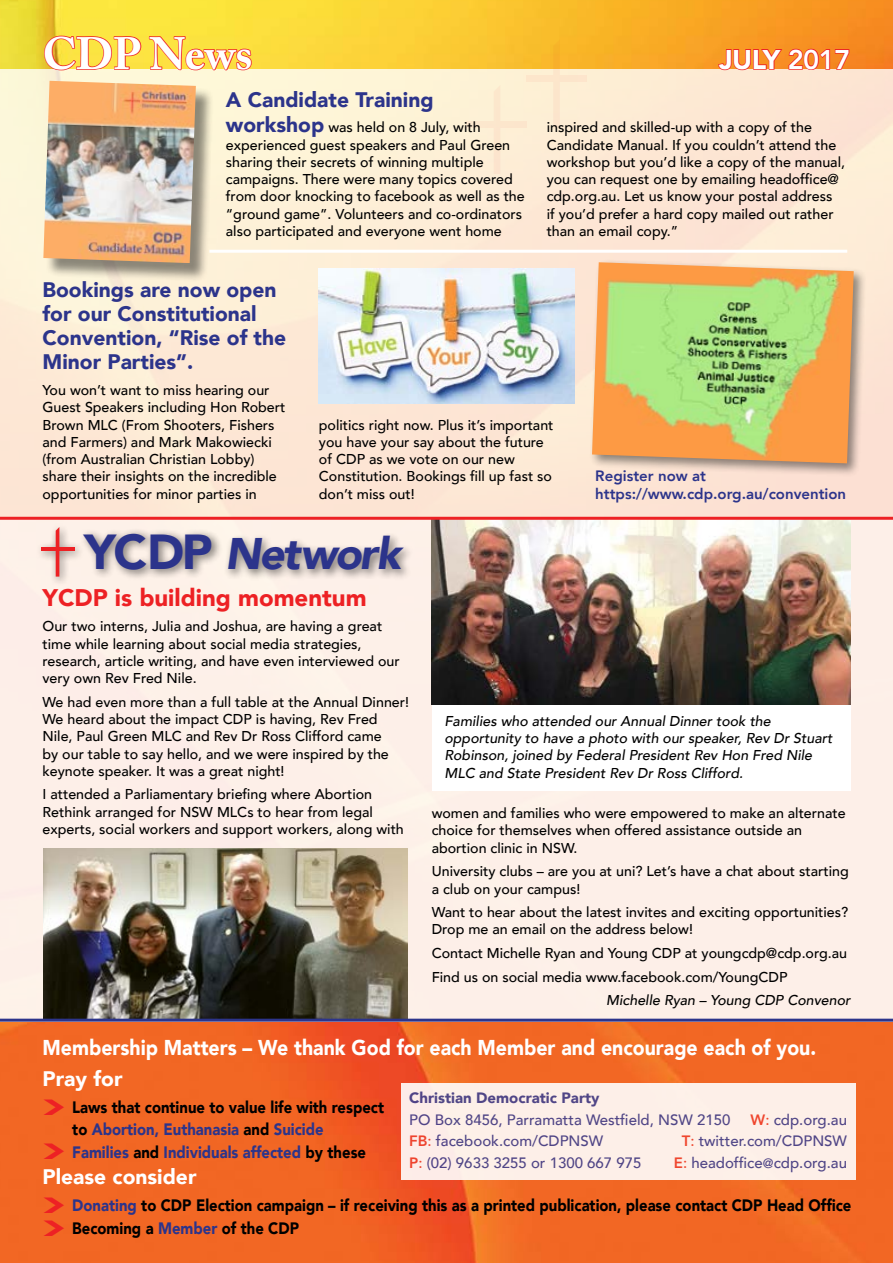
<style>
.page{position:relative;width:893px;height:1263px;background:#fff}
.page>*{position:absolute;margin:0;border:0;box-sizing:border-box;transform-origin:0 0}
.t1{font:700 45px "Adobe Caslon Pro";letter-spacing:-.015em;color:#fff}
.t2{font:italic 900 44.1px "Avenir";color:#2c348b}
.t3{font:900 27px "Avenir";color:#fff}
.t4{font:900 24px "Avenir";color:#ed2124}
.t5{font:900 21.45px "Avenir";color:#fff;scale:.91 1}
.t6{font:900 21px/24px "Avenir";color:#2c348b}
.t7{font:900 21px "Avenir";color:#fff}
.t8{font:900 16.5px/22.4px "Avenir";color:#000;scale:.9 1}
.t9{font:500 15px "Avenir";color:#3e4292}
.t10{font:800 15px/18px "Avenir";color:#2c348b}
.t11{font:900 15px "Avenir";color:#3e4292}
.t12{font:500 14.25px/17.2px "Avenir";color:#000}
.t13{font:italic 500 14.25px/17.2px "Avenir";color:#000}
.s1{font-weight:800}
.s2{font-weight:900;font-size:21px;color:#2c348b}
.s3{font-style:normal;font-size:49.05px}
.s4{font-style:normal}
.s5{font-size:49.05px}
.s6{font-weight:800;color:#ef4330}
.s7{color:#ef4330}
.s8{font-size:13.5px}
.s9{color:#2c348b}
</style>
<div class="page">
<img style="left:0;top:0;width:893px;height:1263px">
<div style="left:0;top:69px;width:893px;height:451px;background:#fde9d5"></div>
<div style="left:0;top:518px;width:893px;height:504px;background:#fdefe8"></div>
<div style="left:46px;top:83px;width:168px;height:198px;background:#000;opacity:.45"></div>
<img style="left:43px;top:81px;width:153px;height:182px">
<svg style="left:43px;top:35px;width:99px;height:36px;background:#f5b33e"></svg>
<svg style="left:148px;top:35px;width:105px;height:55px"></svg>
<svg style="left:717px;top:48px;width:133px;height:23px;background:#f4752f"></svg>
<div style="left:526px;top:75px;width:61px;height:7px;background:#fde6cb"></div>
<svg style="left:553px;top:39px;width:7px;height:30px"></svg>
<div style="left:467px;top:121px;width:60px;height:6px;background:#fce6cc"></div>
<div style="left:223px;top:531px;width:190px;height:49px;background:#000;opacity:.5"></div>
<div style="left:36px;top:523px;width:188px;height:64px;background:#000;opacity:.5"></div>
<hr style="left:41px;top:547px;width:33px;height:4px;background:#ed2124">
<svg style="left:56px;top:527px;width:3px;height:50px"></svg>
<div style="left:401px;top:1083px;width:454px;height:96px;background:#fdefe8"></div>
<img style="left:319px;top:269px;width:255px;height:135px">
<img style="left:43px;top:848px;width:364px;height:171px">
<hr style="left:209px;top:250px;width:638px;height:3px;background:#fff">
<div style="left:589px;top:259px;width:278px;height:218px;background:#000;opacity:.45"></div>
<img style="left:592px;top:262px;width:262px;height:201px">
<div style="left:432px;top:693px;width:418px;height:97px;background:#fff"></div>
<img style="left:432px;top:520px;width:418px;height:185px">
<hr style="left:0;top:517px;width:893px;height:3px;background:#ed2124">
<hr style="left:0;top:1019px;width:893px;height:3px;background:#2c348b">
<svg style="left:44px;top:1099px;width:34px;height:16px"></svg>
<svg style="left:44px;top:1143px;width:34px;height:17px"></svg>
<svg style="left:44px;top:1197px;width:34px;height:16px"></svg>
<svg style="left:44px;top:1220px;width:34px;height:16px"></svg>
<h1 class="t1" style="left:43px;top:27px;width:211px">CDP News</h1>
<h3 class="t3" style="left:719px;top:36px;width:133px">JULY <span class="s1">2017</span></h3>
<h3 class="t6" style="left:226px;top:87px;width:209px">A Candidate Training</h3>
<p class="t12" style="left:226px;top:118px;width:300px"><span class="s2">workshop</span> was held on 8 July, with experienced guest speakers and Paul Green sharing their secrets of winning multiple campaigns. There were many topics covered from door knocking to facebook as well as the “ground game”. Volunteers and co-ordinators also participated and everyone went home</p>
<p class="t12" style="left:547px;top:118px;width:300px">inspired and skilled-up with a copy of the Candidate Manual. If you couldn’t attend the workshop but you’d like a copy of the manual, you can request one by emailing headoffice@ cdp.org.au. Let us know your postal address<br>if you’d prefer a hard copy mailed out rather than an email copy.”</p>
<h3 class="t6" style="left:43px;top:277px;width:245px">Bookings are now open for our Constitutional<br>Convention, “Rise of the<br>Minor Parties”.</h3>
<p class="t12" style="left:43px;top:381px;width:244px">You won’t want to miss hearing our Guest Speakers including Hon Robert Brown MLC (From Shooters, Fishers and Farmers) and Mark Makowiecki (from Australian Christian Lobby) share their insights on the incredible opportunities for minor parties in</p>
<p class="t12" style="left:319px;top:415px;width:236px">politics right now. Plus it’s important you have your say about the future of CDP as we vote on our new<br>Constitution. Bookings fill up fast so don’t miss out!</p>
<h2 class="t2" style="left:84px;top:517px;width:340px"><span class="s3">Y</span><span class="s4">Y</span><span class="s3">C</span><span class="s4">C</span><span class="s3">D</span><span class="s4">D</span><span class="s3">P</span> N e<span class="s5">e</span>t<span class="s5">t</span>w o<span class="s5">w o</span>r <span class="s5">r</span>k<span class="s5">k</span></h2>
<p class="t10" style="left:595px;top:466px;width:252px">Register now at https://www.cdp.org.au/convention</p>
<h3 class="t4" style="left:43px;top:577px;width:325px">YCDP is building momentum</h3>
<p class="t12" style="left:43px;top:617px;width:359px">Our two interns, Julia and Joshua, are having a great time while learning about social media strategies, research, article writing, and have even interviewed our very own Rev Fred Nile.</p>
<p class="t12" style="left:43px;top:692px;width:368px">We had even more than a full table at the Annual Dinner!<br>We heard about the impact CDP is having, Rev Fred Nile, Paul Green MLC and Rev Dr Ross Clifford came<br>by our table to say hello, and we were inspired by the keynote speaker. It was a great night!</p>
<p class="t12" style="left:43px;top:785px;width:363px">I attended a Parliamentary briefing where Abortion<br>Rethink arranged for NSW MLCs to hear from legal experts, social workers and support workers, along with</p>
<p class="t13" style="left:444px;top:712px;width:389px">Families who attended our Annual Dinner took the opportunity to have a photo with our speaker, Rev Dr Stuart Robinson, joined by Federal President Rev Hon Fred Nile MLC and State President Rev Dr Ross Clifford.</p>
<p class="t12" style="left:432px;top:804px;width:415px">women and families who were empowered to make an alternate choice for themselves when offered assistance outside an abortion clinic in NSW.</p>
<p class="t12" style="left:432px;top:862px;width:419px">University clubs – are you at uni? Let’s have a chat about starting a club on your campus!</p>
<p class="t12" style="left:432px;top:903px;width:418px">Want to hear about the latest invites and exciting opportunities?<br>Drop me an email on the address below!</p>
<p class="t12" style="left:432px;top:940px;width:417px;line-height:23.7px">Contact Michelle Ryan and Young CDP at youngcdp@cdp.org.au<br>Find us on social media www.facebook.com/YoungCDP</p>
<p class="t13" style="left:606px;top:992px;width:246px">Michelle Ryan – Young CDP Convenor</p>
<h3 class="t5" style="left:43px;top:1029px;width:852px">Membership Matters – We thank God for each Member and encourage each of you.</h3>
<p class="t11" style="left:409px;top:1085px;width:192px">Christian Democratic Party</p>
<p class="t9" style="left:409px;top:1107px;width:323px">PO Box 8456, Parramatta Westfield, NSW 2150</p>
<p class="t9" style="left:751px;top:1107px;width:98px"><span class="s6">W</span><span class="s7">:</span> cdp.org.au</p>
<p class="t9" style="left:409px;top:1128px;width:195px"><span class="s6">FB</span><span class="s7">:</span> facebook.com/CDPNSW</p>
<p class="t9" style="left:682px;top:1128px;width:167px"><span class="s6">T</span><span class="s7">:</span> twitter.com/CDPNSW</p>
<p class="t9" style="left:409px;top:1150px;width:234px"><span class="s6">P</span><span class="s7">:</span> (02) 9633 3255 or 1300 667 975</p>
<p class="t9" style="left:674px;top:1150px;width:175px"><span class="s6">E</span><span class="s7">:</span> headoffice<span class="s8">@</span>cdp.org.au</p>
<h3 class="t7" style="left:43px;top:1060px;width:82px">Pray for</h3>
<p class="t8" style="left:72px;top:1096px;width:348px">Laws that continue to value life with respect to <span class="s9">Abortion, Euthanasia</span> and <span class="s9">Suicide<br>Families</span> and <span class="s9">Individuals affected</span> by these</p>
<h3 class="t7" style="left:43px;top:1158px;width:156px">Please consider</h3>
<p class="t8" style="left:72px;top:1193px;width:867px;line-height:23.1px"><span class="s9">Donating</span> to CDP Election campaign – if receiving this as a printed publication, please contact CDP Head Office<br>Becoming a <span class="s9">Member</span> of the CDP</p>
</div>
